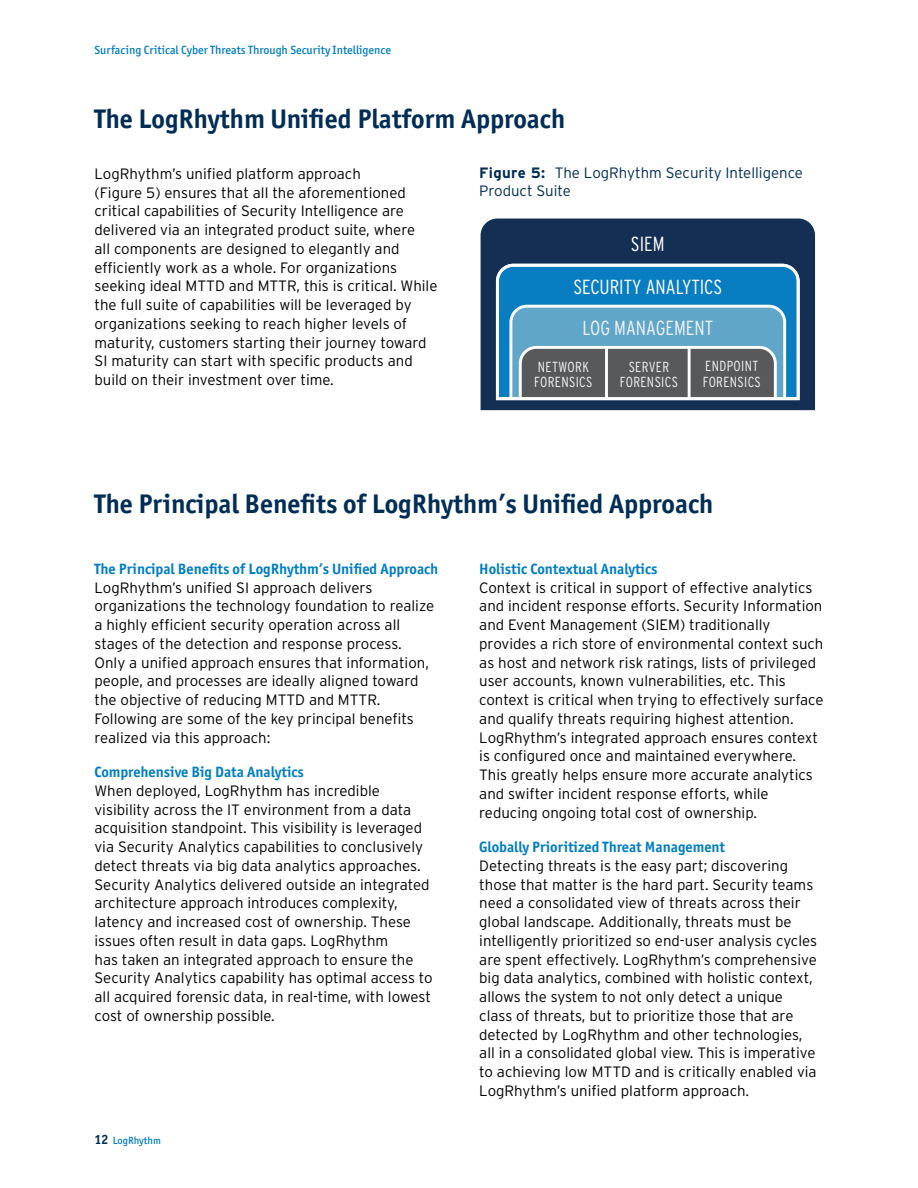
<style>
.page{position:relative;width:918px;height:1188px;background:#fff}
.page>*{position:absolute;margin:0;border:0;box-sizing:border-box;transform-origin:0 0}
.t1{font:700 27px "Officina Sans ITC Std";color:#002d56}
.t2{font:300 condensed 20.4px "Interstate";color:#fff}
.t3{font:300 condensed 20.4px "Interstate";color:#f1f1f2}
.t4{font:300 15px/18.8px "Interstate";color:#000}
.t5{font:700 15px "Officina Sans ITC Std";color:#007dc3}
.t6{font:300 15px/18px "Interstate";color:#002d56}
.t7{font:300 condensed 14.55px/15.3px "Interstate";letter-spacing:.025em;color:#f1f1f2}
.t8{font:500 12px "Officina Sans ITC Std";color:#007dc3}
.t9{font:500 10.5px "Officina Sans ITC Std";color:#007dc3}
.s1{font-weight:700}
.s2{font-weight:700;font-size:13.5px;color:#002d56}
</style>
<div class="page">
<div style="left:481px;top:219px;width:334px;height:191px;background:#142f54"></div>
<svg style="left:496px;top:264px;width:304px;height:136px;background:#548dad"></svg>
<p class="t8" style="left:94px;top:43px;width:298px">Surfacing Critical Cyber Threats Through Security Intelligence</p>
<h1 class="t1" style="left:94px;top:102px;width:472px">The LogRhythm Unified Platform Approach</h1>
<p class="t4" style="left:94px;top:164px;width:345px">LogRhythm’s unified platform approach<br>(Figure 5) ensures that all the aforementioned critical capabilities of Security Intelligence are delivered via an integrated product suite, where<br>all components are designed to elegantly and efficiently work as a whole. For organizations seeking ideal MTTD and MTTR, this is critical. While the full suite of capabilities will be leveraged by organizations seeking to reach higher levels of maturity, customers starting their journey toward SI maturity can start with specific products and build on their investment over time.</p>
<p class="t6" style="left:479px;top:164px;width:325px"><span class="s1">Figure 5:</span> The LogRhythm Security Intelligence<br>Product Suite</p>
<h2 class="t2" style="left:631px;top:231px;width:35px">SIEM</h2>
<h2 class="t2" style="left:573px;top:274px;width:150px">SECURITY ANALYTICS</h2>
<h2 class="t3" style="left:582px;top:316px;width:132px">LOG MANAGEMENT</h2>
<p class="t7" style="left:534px;top:359px;width:60px">NETWORK<br>FORENSICS</p>
<p class="t7" style="left:620px;top:359px;width:60px;text-align:center">SERVER<br>FORENSICS</p>
<p class="t7" style="left:703px;top:358px;width:60px">ENDPOINT<br>FORENSICS</p>
<h1 class="t1" style="left:94px;top:487px;width:620px">The Principal Benefits of LogRhythm’s Unified Approach</h1>
<p class="t5" style="left:94px;top:559px;width:345px">The Principal Benefits of LogRhythm’s Unified Approach</p>
<p class="t4" style="left:94px;top:578px;width:341px">LogRhythm’s unified SI approach delivers organizations the technology foundation to realize a highly efficient security operation across all stages of the detection and response process.<br>Only a unified approach ensures that information, people, and processes are ideally aligned toward the objective of reducing MTTD and MTTR.<br>Following are some of the key principal benefits realized via this approach:</p>
<p class="t5" style="left:94px;top:763px;width:211px">Comprehensive Big Data Analytics</p>
<p class="t4" style="left:94px;top:781px;width:340px">When deployed, LogRhythm has incredible visibility across the IT environment from a data acquisition standpoint. This visibility is leveraged via Security Analytics capabilities to conclusively detect threats via big data analytics approaches.<br>Security Analytics delivered outside an integrated architecture approach introduces complexity, latency and increased cost of ownership. These issues often result in data gaps. LogRhythm<br>has taken an integrated approach to ensure the Security Analytics capability has optimal access to all acquired forensic data, in real-time, with lowest cost of ownership possible.</p>
<p class="t9" style="left:94px;top:1134px;width:68px"><span class="s2">12</span> LogRhythm</p>
<p class="t5" style="left:479px;top:559px;width:180px">Holistic Contextual Analytics</p>
<p class="t4" style="left:479px;top:578px;width:346px">Context is critical in support of effective analytics and incident response efforts. Security Information and Event Management (SIEM) traditionally provides a rich store of environmental context such as host and network risk ratings, lists of privileged user accounts, known vulnerabilities, etc. This context is critical when trying to effectively surface and qualify threats requiring highest attention.<br>LogRhythm’s integrated approach ensures context is configured once and maintained everywhere.<br>This greatly helps ensure more accurate analytics and swifter incident response efforts, while reducing ongoing total cost of ownership.</p>
<p class="t5" style="left:479px;top:838px;width:247px">Globally Prioritized Threat Management</p>
<p class="t4" style="left:479px;top:856px;width:339px">Detecting threats is the easy part; discovering those that matter is the hard part. Security teams need a consolidated view of threats across their global landscape. Additionally, threats must be intelligently prioritized so end-user analysis cycles are spent effectively. LogRhythm’s comprehensive big data analytics, combined with holistic context, allows the system to not only detect a unique class of threats, but to prioritize those that are detected by LogRhythm and other technologies, all in a consolidated global view. This is imperative to achieving low MTTD and is critically enabled via LogRhythm’s unified platform approach.</p>
</div>
